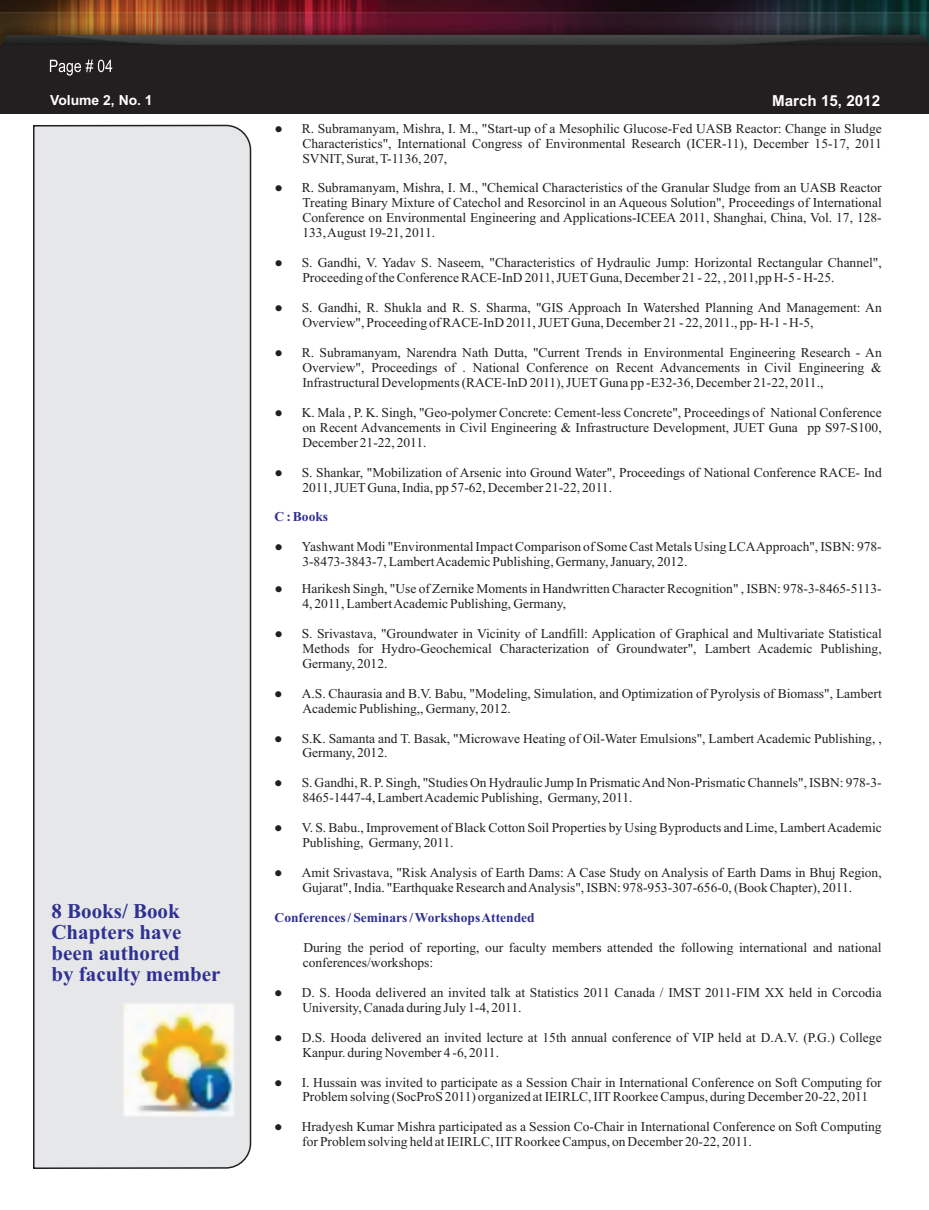
<style>
.page{position:relative;width:929px;height:1210px;background:#fff}
.page>*{position:absolute;margin:0;border:0;box-sizing:border-box;transform-origin:0 0}
.t1{font:700 21px/20.7px "Times New Roman";color:#2e3092}
.t2{font:700 15.15px "Arial";color:#fff}
.t3{font:700 13.95px "Arial";color:#fff}
.t4{font:13.5px/15px "Times New Roman";color:#231f20}
.t5{font:700 13.5px "Times New Roman";color:#2e3092}
</style>
<div class="page">
<div style="left:33px;top:124px;width:219px;height:1045px;background:#e6e7e9"></div>
<img style="left:121px;top:1002px;width:116px;height:117px">
<img style="left:0;top:0;width:929px;height:59px">
<div style="left:1px;top:45px;width:928px;height:68px;background:#231f20"></div>
<svg style="left:50px;top:59px;width:62px;height:17px"></svg>
<p class="t3" style="left:50px;top:95px;width:104px">Volume 2, No. 1</p>
<p class="t2" style="left:772px;top:95px;width:109px">March 15, 2012</p>
<p class="t4" style="left:302px;top:122px;width:581px;text-align:justify;text-indent:-28px">●R. Subramanyam, Mishra, I. M., "Start-up of a Mesophilic Glucose-Fed UASB Reactor: Change in Sludge Characteristics", International Congress of Environmental Research (ICER-11), December 15-17, 2011<br>SVNIT, Surat, T-1136, 207,</p>
<p class="t4" style="left:302px;top:182px;width:581px;text-align:justify;text-indent:-28px">●R. Subramanyam, Mishra, I. M., "Chemical Characteristics of the Granular Sludge from an UASB Reactor Treating Binary Mixture of Catechol and Resorcinol in an Aqueous Solution", Proceedings of International Conference on Environmental Engineering and Applications-ICEEA 2011, Shanghai, China, Vol. 17, 128- 133, August 19-21, 2011.</p>
<p class="t4" style="left:302px;top:256px;width:581px;text-indent:-28px">●S. Gandhi, V. Yadav S. Naseem, "Characteristics of Hydraulic Jump: Horizontal Rectangular Channel",<br>Proceeding of the Conference RACE-InD 2011, JUETGuna, December 21 - 22, , 2011,pp H-5 - H-25.</p>
<p class="t4" style="left:302px;top:301px;width:581px;text-indent:-28px">●S. Gandhi, R. Shukla and R. S. Sharma, "GIS Approach In Watershed Planning And Management: An<br>Overview", Proceeding of RACE-InD 2011, JUETGuna, December 21 - 22, 2011., pp- H-1 - H-5,</p>
<p class="t4" style="left:302px;top:346px;width:581px;text-align:justify;text-indent:-28px">●R. Subramanyam, Narendra Nath Dutta, "Current Trends in Environmental Engineering Research - An Overview", Proceedings of . National Conference on Recent Advancements in Civil Engineering &amp; Infrastructural Developments (RACE-InD 2011), JUETGuna pp -E32-36, December 21-22, 2011.,</p>
<p class="t4" style="left:302px;top:406px;width:581px;text-align:justify;text-indent:-28px">●K. Mala , P. K. Singh, "Geo-polymer Concrete: Cement-less Concrete", Proceedings of National Conference on Recent Advancements in Civil Engineering &amp; Infrastructure Development, JUET Guna pp S97-S100, December 21-22, 2011.</p>
<p class="t4" style="left:302px;top:466px;width:581px;text-indent:-28px">●S. Shankar, "Mobilization of Arsenic into Ground Water", Proceedings of National Conference RACE- Ind<br>2011, JUETGuna, India, pp 57-62, December 21-22, 2011.</p>
<p class="t5" style="left:275px;top:512px;width:55px">C : Books</p>
<h1 class="t1" style="left:51px;top:903px;width:130px">8 Books/ Book</h1>
<h1 class="t1" style="left:51px;top:924px;width:171px">Chapters have been authored<br>by faculty member</h1>
<p class="t4" style="left:302px;top:540px;width:581px;text-indent:-28px">●Yashwant Modi "Environmental Impact Comparison of Some Cast Metals Using LCAApproach", ISBN: 978-<br>3-8473-3843-7, Lambert Academic Publishing, Germany, January, 2012.</p>
<p class="t4" style="left:302px;top:582px;width:581px;text-indent:-28px">●Harikesh Singh, "Use of Zernike Moments in Handwritten Character Recognition" , ISBN: 978-3-8465-5113-<br>4, 2011, Lambert Academic Publishing, Germany,</p>
<p class="t4" style="left:302px;top:627px;width:581px;text-align:justify;text-indent:-28px">●S. Srivastava, "Groundwater in Vicinity of Landfill: Application of Graphical and Multivariate Statistical Methods for Hydro-Geochemical Characterization of Groundwater", Lambert Academic Publishing, Germany, 2012.</p>
<p class="t4" style="left:302px;top:687px;width:581px;text-indent:-28px">●A.S. Chaurasia and B.V. Babu, "Modeling, Simulation, and Optimization of Pyrolysis of Biomass", Lambert<br>Academic Publishing,, Germany, 2012.</p>
<p class="t4" style="left:302px;top:732px;width:581px;text-indent:-28px">●S.K. Samanta and T. Basak, "Microwave Heating of Oil-Water Emulsions", Lambert Academic Publishing, ,<br>Germany, 2012.</p>
<p class="t4" style="left:302px;top:776px;width:581px;text-indent:-28px">●S. Gandhi, R. P. Singh, "Studies On Hydraulic Jump In Prismatic And Non-Prismatic Channels", ISBN: 978-3-<br>8465-1447-4, Lambert Academic Publishing, Germany, 2011.</p>
<p class="t4" style="left:302px;top:821px;width:581px;text-indent:-28px">●V. S. Babu., Improvement of Black Cotton Soil Properties by Using Byproducts and Lime, Lambert Academic<br>Publishing, Germany, 2011.</p>
<p class="t4" style="left:275px;top:866px;width:608px;text-align:center">●Amit Srivastava, "Risk Analysis of Earth Dams: A Case Study on Analysis of Earth Dams in Bhuj Region,<br>Gujarat", India. "Earthquake Research and Analysis", ISBN: 978-953-307-656-0, (Book Chapter), 2011.</p>
<p class="t5" style="left:275px;top:913px;width:262px">Conferences / Seminars / Workshops Attended</p>
<p class="t4" style="left:303px;top:941px;width:580px">During the period of reporting, our faculty members attended the following international and national conferences/workshops:</p>
<p class="t4" style="left:302px;top:986px;width:581px;text-indent:-28px">●D. S. Hooda delivered an invited talk at Statistics 2011 Canada / IMST 2011-FIM XX held in Corcodia<br>University, Canada during July 1-4, 2011.</p>
<p class="t4" style="left:302px;top:1031px;width:581px;text-indent:-28px">●D.S. Hooda delivered an invited lecture at 15th annual conference of VIP held at D.A.V. (P.G.) College<br>Kanpur. during November 4 -6, 2011.</p>
<p class="t4" style="left:302px;top:1075px;width:581px;text-indent:-28px">●I. Hussain was invited to participate as a Session Chair in International Conference on Soft Computing for<br>Problem solving (SocProS 2011) organized at IEIRLC, IITRoorkee Campus, during December 20-22, 2011</p>
<p class="t4" style="left:302px;top:1120px;width:581px;text-indent:-28px">●Hradyesh Kumar Mishra participated as a Session Co-Chair in International Conference on Soft Computing for Problem solving held at IEIRLC, IITRoorkee Campus, on December 20-22, 2011.</p>
</div>
